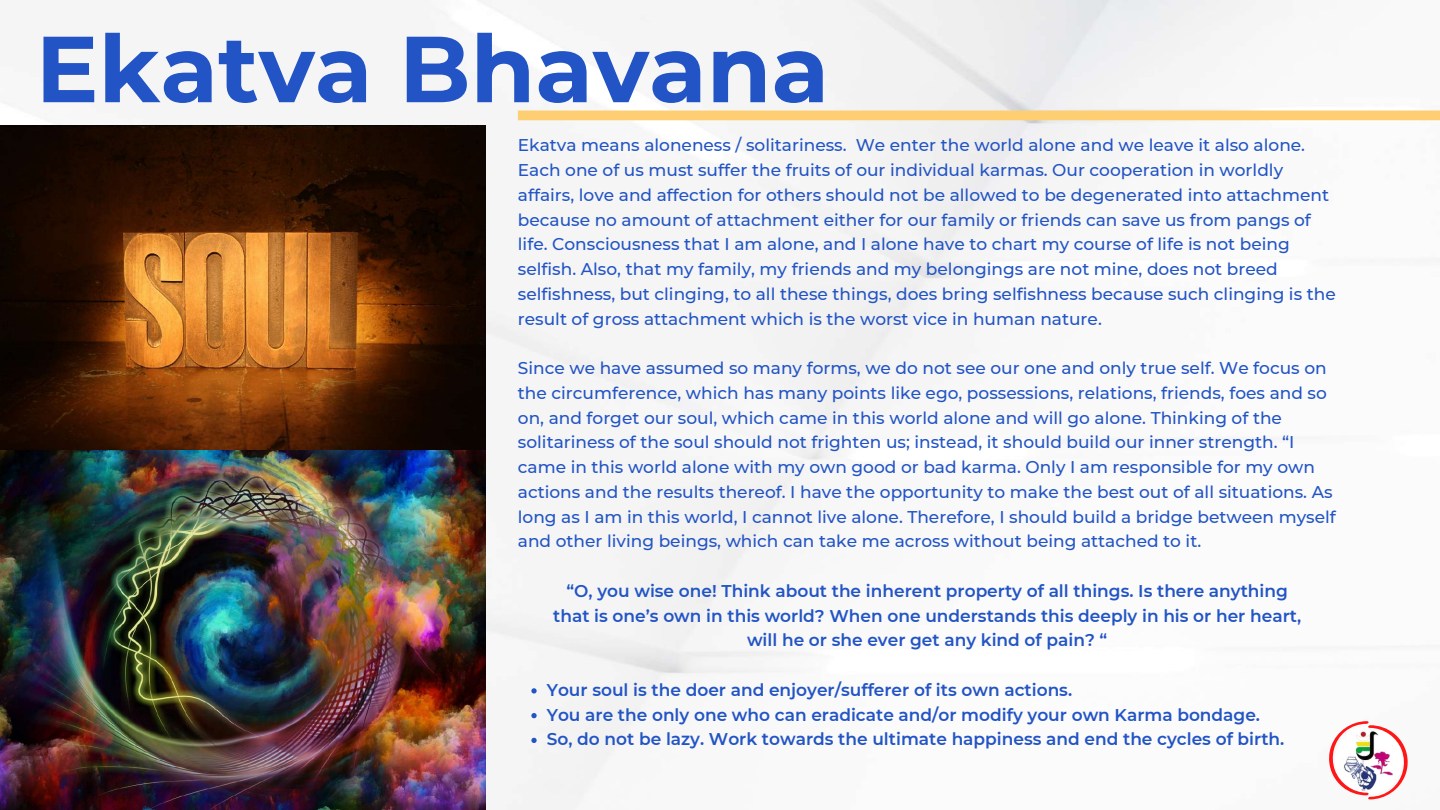
<style>
.page{position:relative;width:1440px;height:810px;background:#fff}
.page>*{position:absolute;margin:0;border:0;box-sizing:border-box;transform-origin:0 0}
.t1{font:700 93.6px "Montserrat";color:#2254c5}
.t2{font:500 17px/24.8px "Montserrat";color:#2254c5}
.t3{font:600 17px/24.8px "Montserrat";color:#2254c5;text-align:center}
</style>
<div class="page">
<img style="left:0;top:449px;width:486px;height:361px">
<img style="left:0;top:125px;width:486px;height:324px">
<svg style="left:531px;top:688px;width:6px;height:6px"></svg>
<svg style="left:531px;top:713px;width:6px;height:5px"></svg>
<svg style="left:531px;top:738px;width:6px;height:5px"></svg>
<div style="left:518px;top:111px;width:922px;height:9px;background:#fecf72"></div>
<svg style="left:1329px;top:721px;width:79px;height:78px"></svg>
<img style="left:1344px;top:729px;width:49px;height:63px">
<h1 class="t1" style="left:36px;top:12px;width:795px">Ekatva Bhavana</h1>
<p class="t2" style="left:518px;top:133px;width:819px">Ekatva means aloneness / solitariness. We enter the world alone and we leave it also alone.<br>Each one of us must suffer the fruits of our individual karmas. Our cooperation in worldly affairs, love and affection for others should not be allowed to be degenerated into attachment because no amount of attachment either for our family or friends can save us from pangs of life. Consciousness that I am alone, and I alone have to chart my course of life is not being selfish. Also, that my family, my friends and my belongings are not mine, does not breed selfishness, but clinging, to all these things, does bring selfishness because such clinging is the result of gross attachment which is the worst vice in human nature.</p>
<p class="t2" style="left:518px;top:356px;width:819px">Since we have assumed so many forms, we do not see our one and only true self. We focus on the circumference, which has many points like ego, possessions, relations, friends, foes and so on, and forget our soul, which came in this world alone and will go alone. Thinking of the solitariness of the soul should not frighten us; instead, it should build our inner strength. “I came in this world alone with my own good or bad karma. Only I am responsible for my own actions and the results thereof. I have the opportunity to make the best out of all situations. As long as I am in this world, I cannot live alone. Therefore, I should build a bridge between myself and other living beings, which can take me across without being attached to it.</p>
<p class="t3" style="left:553px;top:578px;width:749px">“O, you wise one! Think about the inherent property of all things. Is there anything that is one’s own in this world? When one understands this deeply in his or her heart, will he or she ever get any kind of pain? “</p>
<p class="t3" style="left:547px;top:677px;width:739px;text-align:left">Your soul is the doer and enjoyer/sufferer of its own actions.<br>You are the only one who can eradicate and/or modify your own Karma bondage.<br>So, do not be lazy. Work towards the ultimate happiness and end the cycles of birth.</p>
</div>
